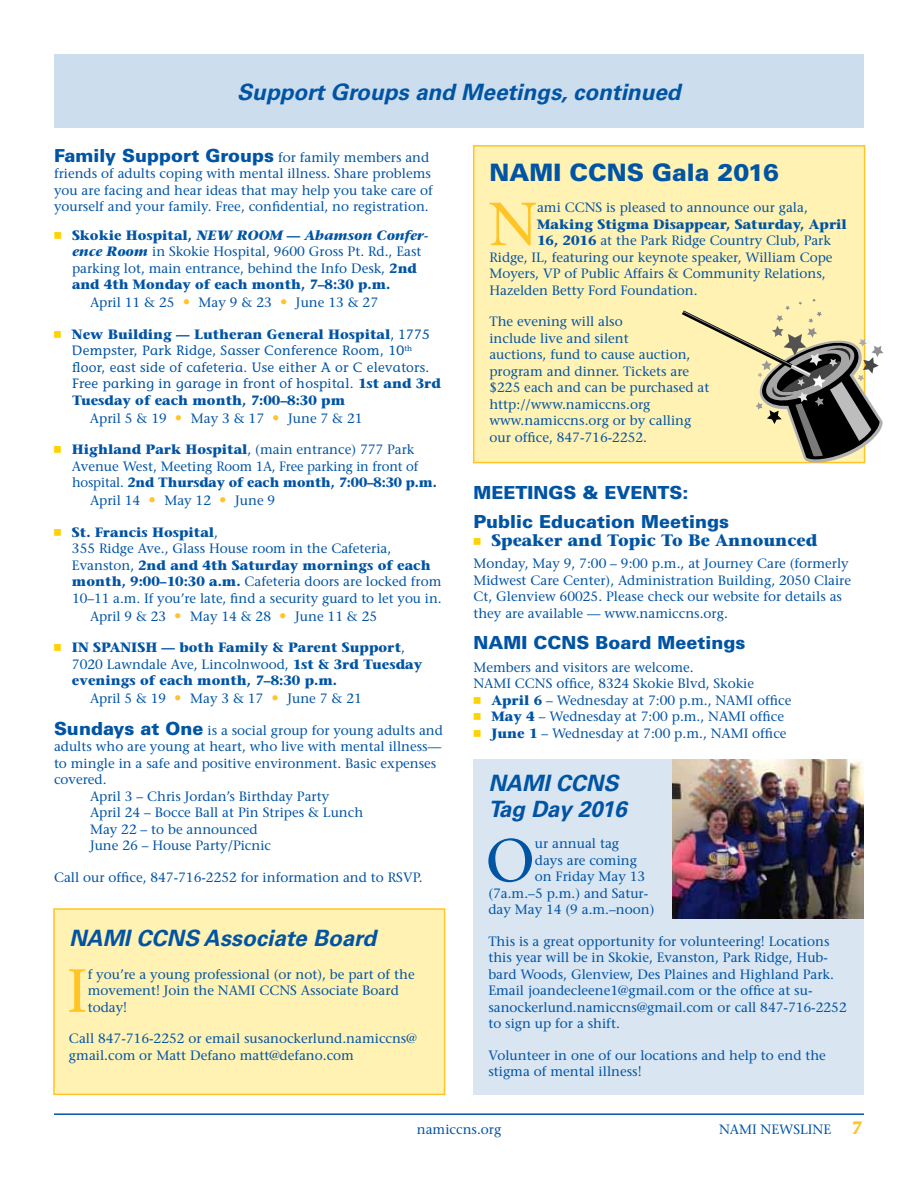
<style>
.page{position:relative;width:918px;height:1188px;background:#fff}
.page>*{position:absolute;margin:0;border:0;box-sizing:border-box;transform-origin:0 0}
.t1{font:60.6px "Stone Serif";color:#ffc425}
.t2{font:60.6px "Stone Serif";color:#0054a4}
.t3{font:900 24px "Univers";color:#0054a4}
.t4{font:italic 700 22.5px/25.5px "Univers";color:#0054a4}
.t5{font:900 18px/28.5px "Univers";color:#0054a4}
.t6{font:700 16.5px "Stone Serif";color:#0054a4}
.t7{font:13.5px/16.5px "Stone Serif";color:#0054a4}
.t8{font:700 13.5px/16.5px "Stone Serif";color:#0054a4}
.t9{font:13.5px/16.5px "Stone Informal";letter-spacing:.02em;color:#0054a4}
.s1{font-family:"Stone Serif";font-weight:400;font-size:13.5px}
.s2{font-family:"Universal Newswith Comm Pi";color:#ffd200}
.s3{font-weight:700}
.s4{font-weight:700;font-style:italic}
.s5{font-size:15px;color:#ffc425}
.s6{font-family:"Universal Newswith Comm Pi";font-weight:400;color:#ffd200}
.s7{font-weight:400}
.s8{font-family:"Stone Informal";font-weight:400}
.s9{font-family:"Stone Serif";font-weight:700}
.s10{font-weight:400;font-size:15px;color:#ffc425}
.s11{font-family:"Univers";font-weight:900;font-size:18px}
.s12{font-family:"Universal Newswith Comm Pi";font-weight:400;font-size:13.5px;color:#ffd200}
.s13{font-weight:700;font-size:18px;color:#ffc425}
</style>
<div class="page">
<hr style="left:54px;top:1113px;width:810px;height:2px;background:#0054a4">
<div style="left:54px;top:54px;width:810px;height:74px;background:#ccdded"></div>
<div style="left:474px;top:146px;width:391px;height:317px;background:#fff2b3"></div>
<div style="left:473px;top:145px;width:392px;height:318px;border:2px solid #ffc425"></div>
<svg style="left:682px;top:299px;width:202px;height:165px"></svg>
<div style="left:473px;top:760px;width:391px;height:335px;background:#d9e5f1"></div>
<img style="left:672px;top:760px;width:192px;height:159px">
<div style="left:53px;top:908px;width:392px;height:187px;background:#fff2b3;border:2px solid #ffc425"></div>
<h3 class="t4" style="left:237px;top:79px;width:445px">Support Groups and Meetings, continued</h3>
<h3 class="t5" style="left:54px;top:141px;width:377px">Family Support Groups <span class="s1">for family members and</span></h3>
<p class="t7" style="left:54px;top:165px;width:380px">friends of adults coping with mental illness. Share problems you are facing and hear ideas that may help you take care of yourself and your family. Free, confidential, no registration.</p>
<p class="t7" style="left:72px;top:227px;width:358px;text-indent:-18px"><span class="s2">n</span> <span class="s3">Skokie Hospital,</span> <span class="s4">NEW ROOM</span> <span class="s3">—</span> <span class="s4">Abamson Confer&shy;ence Room</span> in Skokie Hospital, 9600 Gross Pt. Rd., East parking lot, main entrance, behind the Info Desk, <span class="s3">2nd and 4th Monday of each month, 7–8:30 p.m.</span></p>
<p class="t7" style="left:90px;top:294px;width:290px">April 11 &amp; 25 <span class="s5">•</span> May 9 &amp; 23 <span class="s5">•</span> June 13 &amp; 27</p>
<p class="t8" style="left:54px;top:326px;width:377px"><span class="s6">n</span> New Building — Lutheran General Hospital<span class="s7">,</span> <span class="s8">1775</span></p>
<p class="t9" style="left:72px;top:342px;width:371px">Dempster, Park Ridge, Sasser Conference Room, 10<sup>th </sup>floor, east side of cafeteria. Use either A or C elevators.<br>Free parking in garage in front of hospital. <span class="s9">1st and 3rd</span></p>
<p class="t8" style="left:90px;top:391px;width:274px;line-height:18px;text-indent:-18px">Tuesday of each month, 7:00–8:30 pm<br><span class="s7">April 5 &amp; 19</span> <span class="s10">•</span> <span class="s7">May 3 &amp; 17</span> <span class="s10">•</span> <span class="s7">June 7 &amp; 21</span></p>
<p class="t7" style="left:72px;top:441px;width:366px;text-indent:-18px"><span class="s2">n</span> <span class="s3">Highland Park Hospital</span>, (main entrance) 777 Park<br>Avenue West, Meeting Room 1A, Free parking in front of hospital. <span class="s3">2nd Thursday of each month, 7:00–8:30 p.m.</span></p>
<p class="t7" style="left:90px;top:492px;width:187px">April 14 <span class="s5">•</span> May 12 <span class="s5">•</span> June 9</p>
<p class="t7" style="left:72px;top:524px;width:371px;text-indent:-18px"><span class="s2">n</span> <span class="s3">St. Francis Hospital</span>,<br>355 Ridge Ave., Glass House room in the Cafeteria, Evanston, <span class="s3">2nd and 4th Saturday mornings of each month, 9:00–10:30 a.m.</span> Cafeteria doors are locked from 10–11 a.m. If you’re late, find a security guard to let you in.</p>
<p class="t7" style="left:90px;top:608px;width:289px">April 9 &amp; 23 <span class="s5">•</span> May 14 &amp; 28 <span class="s5">•</span> June 11 &amp; 25</p>
<p class="t8" style="left:72px;top:639px;width:352px;text-indent:-18px"><span class="s6">n</span> IN SPANISH — both Family &amp; Parent Support<span class="s7">,<br>7020 Lawndale Ave, Lincolnwood,</span> 1st &amp; 3rd Tuesday evenings of each month, 7–8:30 p.m.</p>
<p class="t7" style="left:90px;top:690px;width:273px">April 5 &amp; 19 <span class="s5">•</span> May 3 &amp; 17 <span class="s5">•</span> June 7 &amp; 21</p>
<p class="t7" style="left:54px;top:722px;width:390px"><span class="s11">Sundays at One</span> is a social group for young adults and</p>
<p class="t7" style="left:54px;top:738px;width:389px">adults who are young at heart, who live with mental illness—</p>
<p class="t7" style="left:54px;top:755px;width:384px">to mingle in a safe and positive environment. Basic expenses</p>
<p class="t7" style="left:54px;top:771px;width:54px">covered.</p>
<p class="t7" style="left:90px;top:788px;width:241px">April 3 – Chris Jordan’s Birthday Party</p>
<p class="t7" style="left:90px;top:804px;width:275px">April 24 – Bocce Ball at Pin Stripes &amp; Lunch</p>
<p class="t7" style="left:90px;top:821px;width:169px">May 22 – to be announced</p>
<p class="t7" style="left:90px;top:837px;width:183px">June 26 – House Party/Picnic</p>
<p class="t7" style="left:54px;top:869px;width:370px">Call our office, 847-716-2252 for information and to RSVP.</p>
<h3 class="t4" style="left:69px;top:925px;width:309px">NAMI CCNS Associate Board</h3>
<h1 class="t1" style="left:67px;top:954px;width:23px">I</h1>
<p class="t7" style="left:88px;top:966px;width:328px">f you’re a young professional (or not), be part of the movement! Join the NAMI CCNS Associate Board today!</p>
<p class="t7" style="left:69px;top:1030px;width:349px">Call 847-716-2252 or email susanockerlund.namiccns@ gmail.com or Matt Defano matt@defano.com</p>
<h2 class="t3" style="left:489px;top:157px;width:291px">NAMI CCNS Gala 2016</h2>
<h1 class="t1" style="left:489px;top:187px;width:50px">N</h1>
<p class="t7" style="left:537px;top:199px;width:272px">ami CCNS is pleased to announce our gala,</p>
<p class="t8" style="left:537px;top:215px;width:311px">Making Stigma Disappear, Saturday, April</p>
<p class="t7" style="left:537px;top:232px;width:295px"><span class="s3">16, 2016</span> at the Park Ridge Country Club, Park</p>
<p class="t7" style="left:489px;top:249px;width:345px">Ridge, IL, featuring our keynote speaker, William Cope</p>
<p class="t7" style="left:489px;top:265px;width:338px">Moyers, VP of Public Affairs &amp; Community Relations,</p>
<p class="t7" style="left:489px;top:282px;width:210px">Hazelden Betty Ford Foundation.</p>
<p class="t7" style="left:489px;top:313px;width:221px">The evening will also<br>include live and silent<br>auctions, fund to cause auction, program and dinner. Tickets are $225 each and can be purchased at http://www.namiccns.org www.namiccns.org or by calling our office, 847-716-2252.</p>
<h3 class="t5" style="left:473px;top:478px;width:257px">MEETINGS &amp; EVENTS:<br>Public Education Meetings</h3>
<p class="t6" style="left:473px;top:529px;width:346px"><span class="s12">n</span> Speaker and Topic To Be Announced</p>
<p class="t7" style="left:473px;top:555px;width:379px">Monday, May 9, 7:00 – 9:00 p.m., at Journey Care (formerly Midwest Care Center), Administration Building, 2050 Claire Ct, Glenview 60025. Please check our website for details as they are available — www.namiccns.org.</p>
<h3 class="t5" style="left:473px;top:628px;width:273px">NAMI CCNS Board Meetings</h3>
<p class="t7" style="left:473px;top:659px;width:320px">Members and visitors are welcome.<br>NAMI CCNS office, 8324 Skokie Blvd, Skokie<br><span class="s2">n</span> <span class="s3">April 6</span> – Wednesday at 7:00 p.m., NAMI office <span class="s2">n</span> <span class="s3">May 4</span> – Wednesday at 7:00 p.m., NAMI office <span class="s2">n</span> <span class="s3">June 1</span> – Wednesday at 7:00 p.m., NAMI office</p>
<h3 class="t4" style="left:488px;top:771px;width:140px">NAMI CCNS<br>Tag Day 2016</h3>
<h1 class="t2" style="left:485px;top:823px;width:51px">O</h1>
<p class="t7" style="left:535px;top:835px;width:86px">ur annual tag</p>
<p class="t7" style="left:535px;top:852px;width:104px">days are coming</p>
<p class="t7" style="left:535px;top:868px;width:112px">on Friday May 13</p>
<p class="t7" style="left:488px;top:885px;width:161px">(7a.m.–5 p.m.) and Satur-</p>
<p class="t7" style="left:488px;top:901px;width:168px">day May 14 (9 a.m.–noon)</p>
<p class="t7" style="left:488px;top:933px;width:360px">This is a great opportunity for volunteering! Locations this year will be in Skokie, Evanston, Park Ridge, Hub&shy;bard Woods, Glenview, Des Plaines and Highland Park.<br>Email joandecleene1@gmail.com or the office at su&shy;sanockerlund.namiccns@gmail.com or call 847-716-2252 to sign up for a shift.</p>
<p class="t7" style="left:488px;top:1047px;width:339px">Volunteer in one of our locations and help to end the stigma of mental illness!</p>
<p class="t7" style="left:417px;top:1121px;width:86px">namiccns.org</p>
<p class="t7" style="left:719px;top:1121px;width:145px">NAMI NEWSLINE <span class="s13">7</span></p>
</div>
